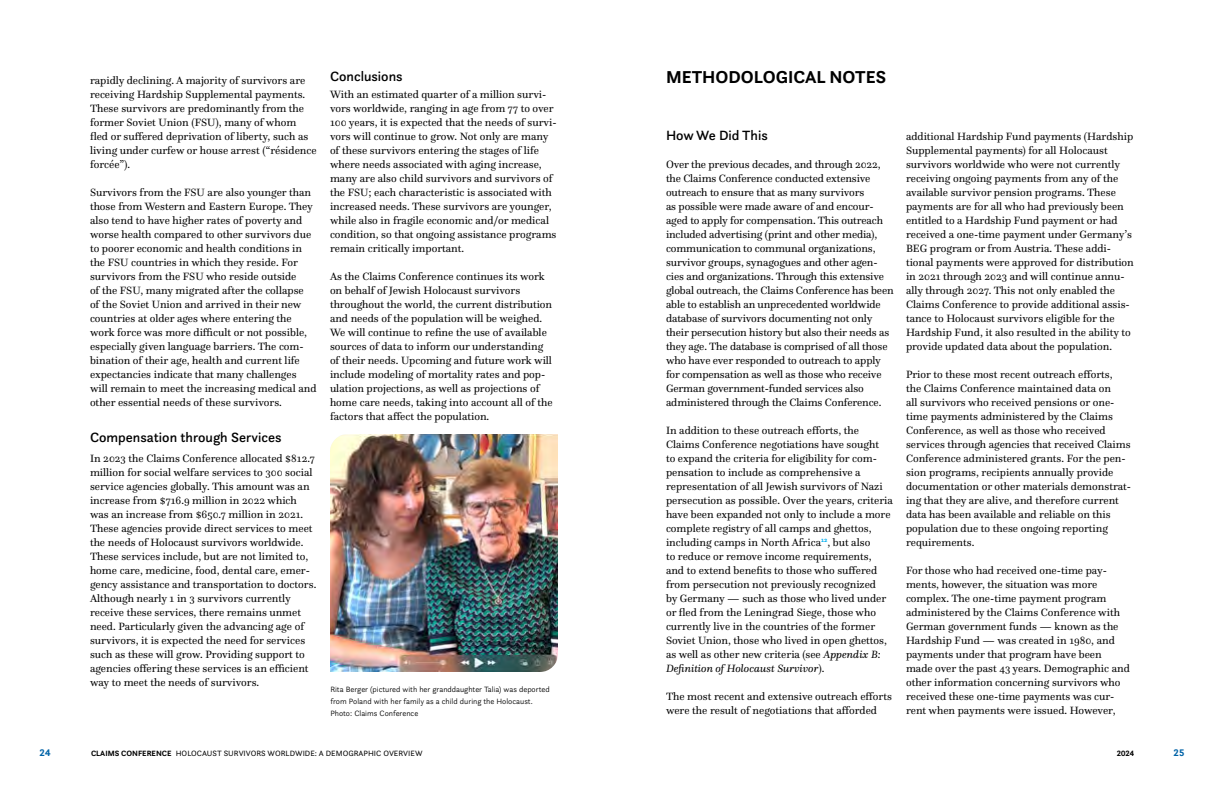
<style>
.page{position:relative;width:1224px;height:792px;background:#fff}
.page>*{position:absolute;margin:0;border:0;box-sizing:border-box;transform-origin:0 0}
.heading{font:700 18px "Questa Sans";color:#000}
.subhead{font:500 14px "Questa Sans";color:#000}
.body_text{font:500 14px "Questa Sans";letter-spacing:-.005em;color:#000}
.body_text-2{font:11px/14px "Questa";color:#000}
.t1{font:700 10px "Questa Sans";color:#0063a7}
.t2{font:300 8px/12px "Questa Sans";color:#000}
.t3{font:8px "Questa Sans";color:#000}
.t4{font:700 8px "Questa Sans";color:#000}
.s1{font-style:italic}
.s2{font-weight:700}
</style>
<div class="page">
<img style="left:330px;top:434px;width:228px;height:238px">
<p class="body_text-2" style="left:90px;top:73px;width:228px">rapidly declining. A majority of survivors are receiving Hardship Supplemental payments.<br>These survivors are predominantly from the former Soviet Union (FSU), many of whom fled or suffered deprivation of liberty, such as living under curfew or house arrest (“résidence forcée”).</p>
<p class="body_text-2" style="left:90px;top:185px;width:228px">Survivors from the FSU are also younger than those from Western and Eastern Europe. They also tend to have higher rates of poverty and worse health compared to other survivors due to poorer economic and health conditions in the FSU countries in which they reside. For survivors from the FSU who reside outside<br>of the FSU, many migrated after the collapse<br>of the Soviet Union and arrived in their new countries at older ages where entering the work force was more difficult or not possible, especially given language barriers. The com&shy;bination of their age, health and current life expectancies indicate that many challenges will remain to meet the increasing medical and other essential needs of these survivors.</p>
<p class="subhead" style="left:90px;top:428px;width:193px">Compensation through Services</p>
<p class="body_text-2" style="left:90px;top:451px;width:228px">In 2023 the Claims Conference allocated $812.7 million for social welfare services to 300 social service agencies globally. This amount was an increase from $716.9 million in 2022 which was an increase from $650.7 million in 2021.<br>These agencies provide direct services to meet the needs of Holocaust survivors worldwide.<br>These services include, but are not limited to, home care, medicine, food, dental care, emer&shy;gency assistance and transportation to doctors.<br>Although nearly 1 in 3 survivors currently receive these services, there remains unmet need. Particularly given the advancing age of survivors, it is expected the need for services such as these will grow. Providing support to agencies offering these services is an efficient way to meet the needs of survivors.</p>
<p class="subhead" style="left:330px;top:67px;width:74px">Conclusions</p>
<p class="body_text-2" style="left:330px;top:87px;width:228px">With an estimated quarter of a million survi&shy;vors worldwide, ranging in age from 77 to over 100 years, it is expected that the needs of survi&shy;vors will continue to grow. Not only are many of these survivors entering the stages of life where needs associated with aging increase, many are also child survivors and survivors of the FSU; each characteristic is associated with increased needs. These survivors are younger, while also in fragile economic and/or medical condition, so that ongoing assistance programs remain critically important.</p>
<p class="body_text-2" style="left:330px;top:269px;width:224px">As the Claims Conference continues its work on behalf of Jewish Holocaust survivors throughout the world, the current distribution and needs of the population will be weighed.<br>We will continue to refine the use of available sources of data to inform our understanding of their needs. Upcoming and future work will include modeling of mortality rates and pop&shy;ulation projections, as well as projections of home care needs, taking into account all of the factors that affect the population.</p>
<p class="t2" style="left:330px;top:683px;width:221px">Rita Berger (pictured with her granddaughter Talia) was deported from Poland with her family as a child during the Holocaust.<br>Photo: Claims Conference</p>
<p class="heading" style="left:666px;top:66px;width:222px">METHODOLOGICAL NOTES</p>
<p class="body_text" style="left:666px;top:126px;width:103px">How We Did This</p>
<p class="body_text-2" style="left:666px;top:157px;width:229px">Over the previous decades, and through 2022, the Claims Conference conducted extensive outreach to ensure that as many survivors<br>as possible were made aware of and encour&shy;aged to apply for compensation. This outreach included advertising (print and other media), communication to communal organizations, survivor groups, synagogues and other agen&shy;cies and organizations. Through this extensive global outreach, the Claims Conference has been able to establish an unprecedented worldwide database of survivors documenting not only their persecution history but also their needs as they age. The database is comprised of all those who have ever responded to outreach to apply for compensation as well as those who receive German government-funded services also administered through the Claims Conference.</p>
<p class="body_text-2" style="left:666px;top:423px;width:228px">In addition to these outreach efforts, the Claims Conference negotiations have sought<br>to expand the criteria for eligibility for com&shy;pensation to include as comprehensive a representation of all Jewish survivors of Nazi persecution as possible. Over the years, criteria have been expanded not only to include a more complete registry of all camps and ghettos, including camps in North Africa<sup>12</sup>, but also<br>to reduce or remove income requirements,<br>and to extend benefits to those who suffered from persecution not previously recognized<br>by Germany — such as those who lived under or fled from the Leningrad Siege, those who currently live in the countries of the former Soviet Union, those who lived in open ghettos, as well as other new criteria (see <span class="s1">Appendix B:<br>Definition of Holocaust Survivor</span>).</p>
<p class="body_text-2" style="left:666px;top:689px;width:227px">The most recent and extensive outreach efforts were the result of negotiations that afforded</p>
<p class="body_text-2" style="left:906px;top:129px;width:229px">additional Hardship Fund payments (Hardship Supplemental payments) for all Holocaust survivors worldwide who were not currently receiving ongoing payments from any of the available survivor pension programs. These payments are for all who had previously been entitled to a Hardship Fund payment or had received a one-time payment under Germany’s BEG program or from Austria. These addi&shy;tional payments were approved for distribution in 2021 through 2023 and will continue annu&shy;ally through 2027. This not only enabled the Claims Conference to provide additional assis&shy;tance to Holocaust survivors eligible for the Hardship Fund, it also resulted in the ability to provide updated data about the population.</p>
<p class="body_text-2" style="left:906px;top:367px;width:227px">Prior to these most recent outreach efforts,<br>the Claims Conference maintained data on<br>all survivors who received pensions or one&shy;time payments administered by the Claims Conference, as well as those who received services through agencies that received Claims Conference administered grants. For the pen&shy;sion programs, recipients annually provide documentation or other materials demonstrat&shy;ing that they are alive, and therefore current data has been available and reliable on this population due to these ongoing reporting requirements.</p>
<p class="body_text-2" style="left:906px;top:563px;width:225px">For those who had received one-time pay&shy;ments, however, the situation was more complex. The one-time payment program administered by the Claims Conference with German government funds — known as the Hardship Fund — was created in 1980, and payments under that program have been made over the past 43 years. Demographic and other information concerning survivors who received these one-time payments was cur&shy;rent when payments were issued. However,</p>
<p class="t1" style="left:40px;top:746px;width:12px">24</p>
<p class="t3" style="left:91px;top:748px;width:333px"><span class="s2">CLAIMS CONFERENCE</span> HOLOCAUST SURVIVORS WORLDWIDE: A DEMOGRAPHIC OVERVIEW</p>
<p class="t4" style="left:1117px;top:748px;width:19px">2024</p>
<p class="t1" style="left:1174px;top:746px;width:12px">25</p>
</div>
